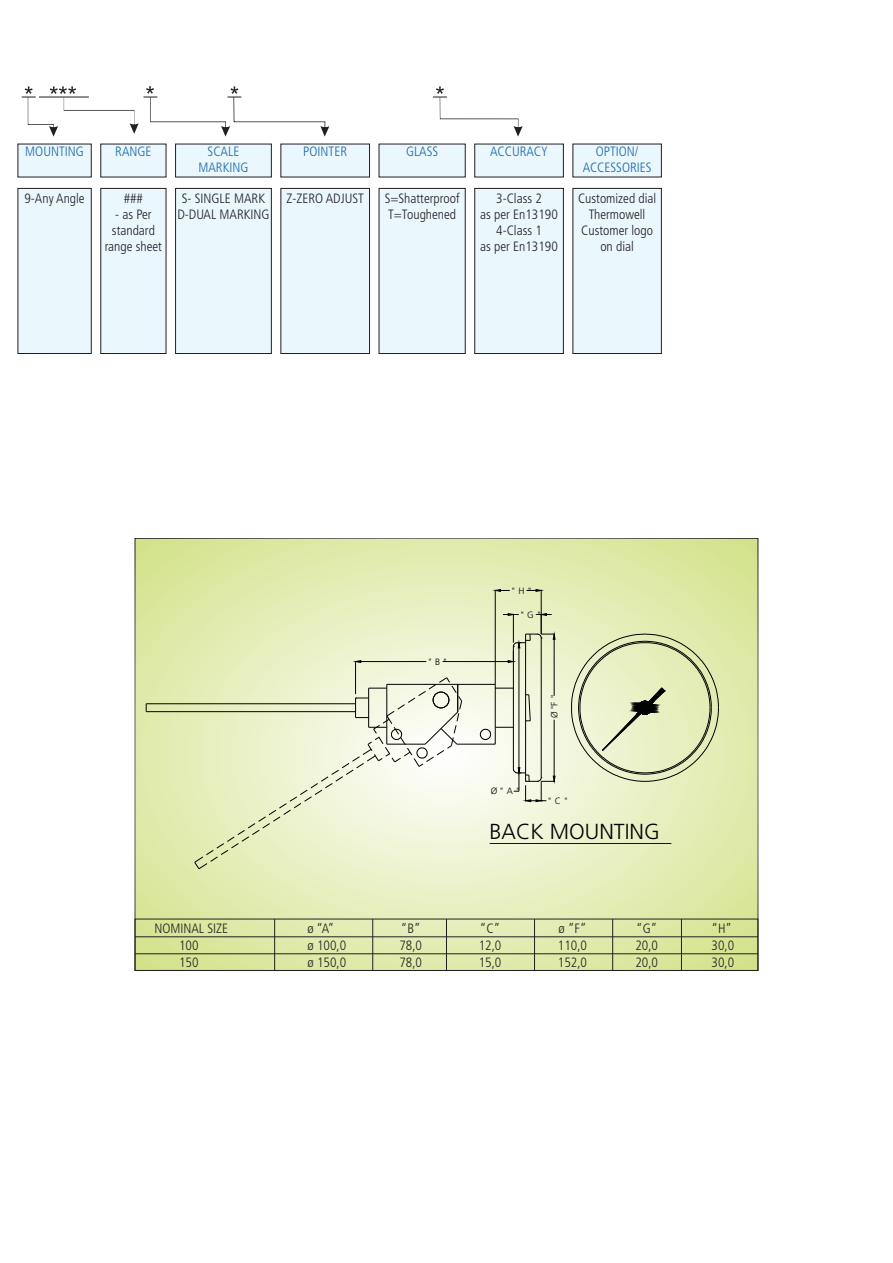
<style>
.page{position:relative;width:893px;height:1263px;background:#fff}
.page>*{position:absolute;margin:0;border:0;box-sizing:border-box;transform-origin:0 0}
.t1{font:300 21.75px "Frutiger LT";color:#010202}
.t2{font:300 condensed 13.5px/15.8px "Frutiger LT";color:#231f20;text-align:center}
.t3{font:300 condensed 13.5px/15.8px "Frutiger LT";color:#1768b4;text-align:center}
.t4{font:300 9.15px "Frutiger LT";color:#010202}
</style>
<div class="page">
<svg style="left:135px;top:538px;width:623px;height:431px"></svg>
<hr style="left:554px;top:639px;width:1px;height:57px;background:#010202">
<hr style="left:554px;top:720px;width:1px;height:56px;background:#010202">
<hr style="left:519px;top:648px;width:1px;height:120px;background:#010202">
<hr style="left:355px;top:661px;width:1px;height:33px;background:#010202">
<hr style="left:361px;top:661px;width:65px;height:1px;background:#010202">
<hr style="left:443px;top:661px;width:65px;height:1px;background:#010202">
<svg style="left:354px;top:660px;width:7px;height:3px"></svg>
<hr style="left:146px;top:703px;width:210px;height:1px;background:#010202">
<hr style="left:146px;top:711px;width:210px;height:1px;background:#010202">
<hr style="left:457px;top:744px;width:38px;height:1px;background:#010202">
<svg style="left:194px;top:677px;width:268px;height:192px"></svg>
<hr style="left:387px;top:684px;width:108px;height:1px;background:#010202">
<hr style="left:495px;top:590px;width:1px;height:94px;background:#010202">
<hr style="left:541px;top:590px;width:1px;height:44px;background:#010202">
<svg style="left:494px;top:589px;width:16px;height:2px"></svg>
<svg style="left:526px;top:589px;width:16px;height:2px"></svg>
<svg style="left:571px;top:634px;width:148px;height:147px"></svg>
<svg style="left:495px;top:684px;width:18px;height:5px"></svg>
<svg style="left:480px;top:727px;width:33px;height:17px"></svg>
<hr style="left:495px;top:688px;width:1px;height:39px;background:#010202">
<hr style="left:541px;top:638px;width:1px;height:139px;background:#010202">
<hr style="left:525px;top:634px;width:1px;height:147px;background:#010202">
<hr style="left:513px;top:646px;width:1px;height:123px;background:#010202">
<svg style="left:526px;top:694px;width:4px;height:27px"></svg>
<svg style="left:503px;top:613px;width:52px;height:50px"></svg>
<svg style="left:513px;top:767px;width:42px;height:35px"></svg>
<hr style="left:490px;top:843px;width:181px;height:1px;background:#010202">
<div style="left:135px;top:919px;width:623px;height:52px;border:1px solid #231f20"></div>
<hr style="left:135px;top:953px;width:623px;height:1px;background:#231f20">
<hr style="left:274px;top:919px;width:1px;height:51px;background:#231f20">
<hr style="left:372px;top:919px;width:1px;height:51px;background:#231f20">
<hr style="left:446px;top:919px;width:1px;height:51px;background:#231f20">
<hr style="left:534px;top:919px;width:1px;height:51px;background:#231f20">
<hr style="left:612px;top:919px;width:1px;height:51px;background:#231f20">
<hr style="left:681px;top:919px;width:1px;height:51px;background:#231f20">
<hr style="left:135px;top:936px;width:623px;height:1px;background:#231f20">
<svg style="left:433px;top:86px;width:90px;height:51px"></svg>
<svg style="left:22px;top:86px;width:307px;height:51px"></svg>
<div style="left:18px;top:188px;width:73px;height:166px;background:#eaf7fd;border:1px solid #231f20"></div>
<div style="left:18px;top:144px;width:73px;height:33px;background:#eaf7fd"></div>
<div style="left:379px;top:188px;width:86px;height:166px;background:#eaf7fd;border:1px solid #231f20"></div>
<div style="left:379px;top:144px;width:86px;height:33px;background:#eaf7fd"></div>
<div style="left:101px;top:188px;width:65px;height:166px;background:#eaf7fd"></div>
<div style="left:101px;top:144px;width:65px;height:33px;background:#eaf7fd"></div>
<div style="left:175px;top:188px;width:97px;height:166px;background:#eaf7fd;border:1px solid #231f20"></div>
<div style="left:175px;top:144px;width:97px;height:33px;background:#eaf7fd"></div>
<div style="left:475px;top:188px;width:89px;height:166px;background:#eaf7fd;border:1px solid #231f20"></div>
<div style="left:475px;top:144px;width:89px;height:33px;background:#eaf7fd"></div>
<div style="left:281px;top:144px;width:89px;height:33px;background:#eaf7fd"></div>
<div style="left:281px;top:188px;width:89px;height:166px;background:#eaf7fd;border:1px solid #231f20"></div>
<div style="left:573px;top:144px;width:88px;height:33px;background:#eaf7fd"></div>
<div style="left:573px;top:188px;width:88px;height:166px;background:#eaf7fd;border:1px solid #231f20"></div>
<p class="t3" style="left:25px;top:145px;width:60px">MOUNTING</p>
<p class="t2" style="left:24px;top:192px;width:62px">9-Any Angle</p>
<p class="t3" style="left:115px;top:145px;width:38px">RANGE</p>
<p class="t2" style="left:124px;top:192px;width:21px">###</p>
<p class="t2" style="left:105px;top:208px;width:59px">- as Per standard range sheet</p>
<p class="t3" style="left:198px;top:145px;width:52px">SCALE<br>MARKING</p>
<p class="t2" style="left:177px;top:192px;width:94px">S- SINGLE MARK<br>D-DUAL MARKING</p>
<p class="t3" style="left:303px;top:145px;width:45px">POINTER</p>
<p class="t2" style="left:286px;top:192px;width:79px">Z-ZERO ADJUST</p>
<p class="t3" style="left:406px;top:145px;width:34px">GLASS</p>
<p class="t2" style="left:385px;top:192px;width:76px;text-align:left">S=Shatterproof<br>T=Toughened</p>
<p class="t3" style="left:490px;top:145px;width:59px">ACCURACY</p>
<p class="t2" style="left:480px;top:192px;width:79px">3-Class 2<br>as per En13190<br>4-Class 1<br>as per En13190</p>
<p class="t3" style="left:583px;top:145px;width:70px">OPTION/<br>ACCESSORIES</p>
<p class="t2" style="left:578px;top:192px;width:80px">Customized dial<br>Thermowell<br>Customer logo on dial</p>
<p class="t4" style="left:427px;top:658px;width:22px">" B "</p>
<p class="t4" style="left:511px;top:587px;width:23px">" H "</p>
<p class="t4" style="left:520px;top:611px;width:23px">" G "</p>
<p class="t4" style="left:491px;top:788px;width:31px">Ø " A "</p>
<p class="t4" style="left:551px;top:718px;width:26px;rotate:-90deg">Ø"F "</p>
<p class="t4" style="left:547px;top:797px;width:23px">" C "</p>
<h1 class="t1" style="left:489px;top:824px;width:172px">BACK MOUNTING</h1>
<p class="t2" style="left:154px;top:922px;width:75px">NOMINAL SIZE</p>
<p class="t2" style="left:308px;top:922px;width:28px">ø “A”</p>
<p class="t2" style="left:401px;top:922px;width:21px">“B”</p>
<p class="t2" style="left:480px;top:922px;width:22px">“C”</p>
<p class="t2" style="left:179px;top:939px;width:21px">100</p>
<p class="t2" style="left:308px;top:939px;width:40px">ø 100,0</p>
<p class="t2" style="left:399px;top:939px;width:24px">78,0</p>
<p class="t2" style="left:479px;top:939px;width:24px">12,0</p>
<p class="t2" style="left:558px;top:939px;width:31px">110,0</p>
<p class="t2" style="left:635px;top:939px;width:24px">20,0</p>
<p class="t2" style="left:712px;top:939px;width:24px">30,0</p>
<p class="t2" style="left:179px;top:955px;width:21px">150</p>
<p class="t2" style="left:308px;top:955px;width:40px">ø 150,0</p>
<p class="t2" style="left:399px;top:955px;width:24px">78,0</p>
<p class="t2" style="left:479px;top:955px;width:24px">15,0</p>
<p class="t2" style="left:558px;top:955px;width:31px">152,0</p>
<p class="t2" style="left:635px;top:955px;width:24px">20,0</p>
<p class="t2" style="left:712px;top:955px;width:24px">30,0</p>
<p class="t2" style="left:559px;top:922px;width:29px">ø ”F”</p>
<p class="t2" style="left:636px;top:922px;width:22px">“G”</p>
<p class="t2" style="left:712px;top:922px;width:22px">“H”</p>
</div>
